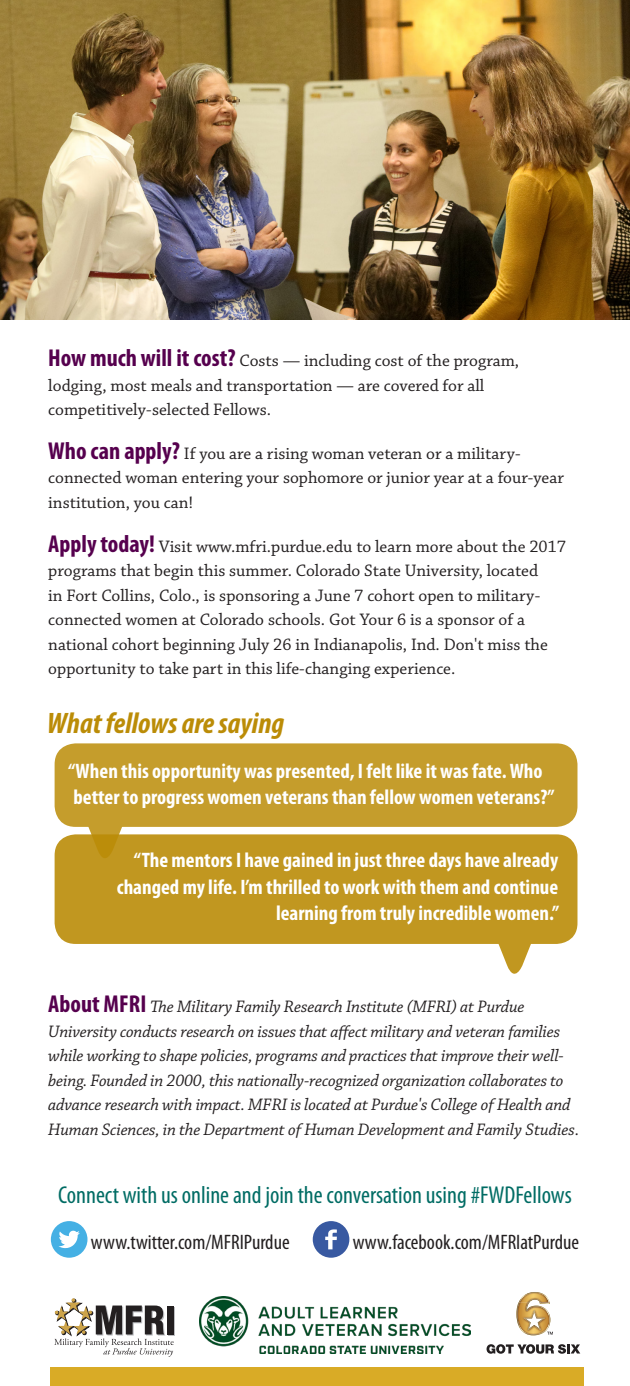
<style>
.page{position:relative;width:630px;height:1386px;background:#fff}
.page>*{position:absolute;margin:0;border:0;box-sizing:border-box;transform-origin:0 0}
.t1{font:italic 700 condensed 29.75px "Myriad Pro";color:#bb8c07}
.Subheader{font:condensed 24.5px "Myriad Pro";color:#006c64}
.t2{font:700 condensed 21px/26.2px "Myriad Pro";color:#fff}
.t3{font:condensed 21px "Myriad Pro";color:#231f20}
.Text{font:17.5px/24.5px "Chaparral Pro";color:#231f20}
.Text-2{font:italic 17.5px/24.5px "Chaparral Pro";letter-spacing:-.01em;color:#231f20}
.s1{font-family:"Myriad Pro";font-weight:700;font-stretch:condensed;font-size:24.5px;color:#56004e}
.s2{font-family:"Myriad Pro";font-weight:700;font-style:normal;font-stretch:condensed;font-size:24.5px;color:#56004e}
</style>
<div class="page">
<div style="left:168px;top:1307px;width:7px;height:29px;background:#bcbdc0"></div>
<svg style="left:54px;top:1298px;width:120px;height:59px"></svg>
<div style="left:50px;top:1368px;width:534px;height:18px;background:#d9ab26"></div>
<img style="left:0;top:0;width:630px;height:319px">
<svg style="left:498px;top:944px;width:33px;height:30px"></svg>
<div style="left:55px;top:834px;width:522px;height:110px;background:#c19720;border-radius:21px"></div>
<svg style="left:78px;top:827px;width:56px;height:31px"></svg>
<div style="left:55px;top:743px;width:522px;height:84px;background:#c59d2c;border-radius:21px"></div>
<div style="left:51px;top:1221px;width:36px;height:37px;background:#45b0e4;border-radius:50%"></div>
<svg style="left:59px;top:1231px;width:21px;height:17px"></svg>
<div style="left:313px;top:1221px;width:36px;height:37px;background:#3859a1;border-radius:50%"></div>
<svg style="left:325px;top:1229px;width:12px;height:20px"></svg>
<svg style="left:487px;top:1344px;width:93px;height:10px"></svg>
<svg style="left:516px;top:1292px;width:37px;height:43px"></svg>
<img style="left:199px;top:1296px;width:271px;height:57px">
<p class="Text" style="left:48px;top:349px;width:472px"><span class="s1">How much will it cost?</span> Costs — including cost of the program, lodging, most meals and transportation — are covered for all competitively-selected Fellows.</p>
<p class="Text" style="left:48px;top:442px;width:517px"><span class="s1">Who can apply?</span> If you are a rising woman veteran or a military&shy;connected woman entering your sophomore or junior year at a four-year institution, you can!</p>
<p class="Text" style="left:48px;top:534px;width:519px"><span class="s1">Apply today!</span> Visit www.mfri.purdue.edu to learn more about the 2017 programs that begin this summer. Colorado State University, located<br>in Fort Collins, Colo., is sponsoring a June 7 cohort open to military&shy;connected women at Colorado schools. Got Your 6 is a sponsor of a national cohort beginning July 26 in Indianapolis, Ind. Don't miss the opportunity to take part in this life-changing experience.</p>
<p class="t1" style="left:47px;top:705px;width:239px">What fellows are saying</p>
<p class="t2" style="left:68px;top:757px;width:488px">“When this opportunity was presented, I felt like it was fate. Who better to progress women veterans than fellow women veterans?”</p>
<p class="t2" style="left:134px;top:847px;width:426px">“The mentors I have gained in just three days have already</p>
<p class="t2" style="left:117px;top:873px;width:444px;text-align:right">changed my life. I’m thrilled to work with them and continue learning from truly incredible women.”</p>
<p class="Text-2" style="left:48px;top:995px;width:533px"><span class="s2">About MFRI</span> The Military Family Research Institute (MFRI) at Purdue University conducts research on issues that affect military and veteran families while working to shape policies, programs and practices that improve their well&shy;being. Founded in 2000, this nationally-recognized organization collaborates to advance research with impact. MFRI is located at Purdue's College of Health and Human Sciences, in the Department of Human Development and Family Studies.</p>
<p class="Subheader" style="left:58px;top:1181px;width:515px">Connect with us online and join the conversation using #FWDFellows</p>
<p class="t3" style="left:91px;top:1229px;width:200px">www.twitter.com/MFRIPurdue</p>
<p class="t3" style="left:353px;top:1229px;width:228px">www.facebook.com/MFRIatPurdue</p>
</div>
